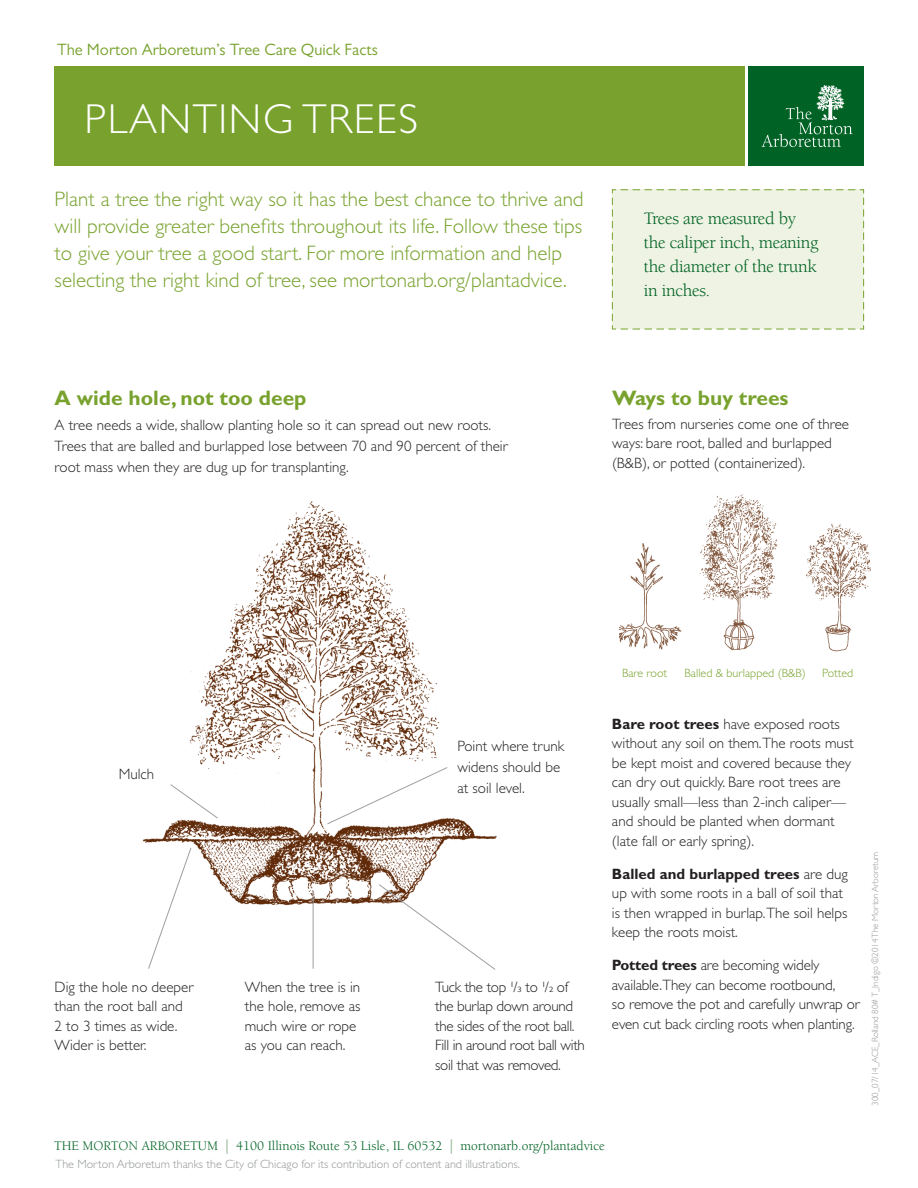
<style>
.page{position:relative;width:918px;height:1188px;background:#fff}
.page>*{position:absolute;margin:0;border:0;box-sizing:border-box;transform-origin:0 0}
.t1{font:300 42px "Gill Sans";letter-spacing:.04em;color:#fff}
.Body_Copy_Trees_Guid{font:300 21px/27px "Gill Sans";color:#78a22d}
.t2{font:700 21px "Gill Sans";color:#78a22d}
.t3{font:18px/24px "Berkeley";letter-spacing:-.02em;color:#006224}
.t4{font:16.5px "Gill Sans";color:#78a22d}
.Body_Copy_Trees_Guid-2{font:300 15px/19.5px "Gill Sans";color:#231f20}
.Body_Copy_Trees_Guid-3{font:300 15px/19.5px "Gill Sans";letter-spacing:-.02em;color:#231f20}
.t5{font:13.5px "Berkeley";color:#006224}
.Body_Copy_Trees_Guid-4{font:300 12px "Gill Sans";color:#939598}
.t6{font:300 12px "Gill Sans";color:#78a22d}
.t7{font:300 9px "Gill Sans";color:#939598}
.s1{font-weight:700}
.s2{font-size:18px;color:#8eb18f}
</style>
<div class="page">
<div style="left:749px;top:66px;width:115px;height:100px;background:#006224"></div>
<svg style="left:762px;top:85px;width:91px;height:62px"></svg>
<div style="left:54px;top:66px;width:690px;height:100px;background:#78a22d"></div>
<div style="left:612px;top:189px;width:252px;height:141px;background:#eef3e3"></div>
<img style="left:142px;top:501px;width:355px;height:410px">
<img style="left:620px;top:494px;width:251px;height:158px">
<svg style="left:170px;top:784px;width:48px;height:35px"></svg>
<svg style="left:327px;top:767px;width:121px;height:57px"></svg>
<svg style="left:148px;top:847px;width:43px;height:122px"></svg>
<svg style="left:379px;top:884px;width:117px;height:86px"></svg>
<hr style="left:313px;top:891px;width:1px;height:78px;background:#9d9fa2">
<p class="t4" style="left:57px;top:40px;width:322px">The Morton Arboretum’s Tree Care Quick Facts</p>
<p class="t1" style="left:85px;top:95px;width:335px">PLANTING TREES</p>
<p class="Body_Copy_Trees_Guid" style="left:55px;top:186px;width:531px">Plant a tree the right way so it has the best chance to thrive and will provide greater benefits throughout its life. Follow these tips to give your tree a good start. For more information and help selecting the right kind of tree, see mortonarb.org/plantadvice.</p>
<p class="t3" style="left:644px;top:207px;width:176px">Trees are measured by the caliper inch, meaning the diameter of the trunk in inches.</p>
<p class="t2" style="left:55px;top:385px;width:253px">A wide hole, not too deep</p>
<p class="Body_Copy_Trees_Guid-2" style="left:55px;top:415px;width:455px;line-height:21px">A tree needs a wide, shallow planting hole so it can spread out new roots.<br>Trees that are balled and burlapped lose between 70 and 90 percent of their root mass when they are dug up for transplanting.</p>
<p class="t2" style="left:612px;top:385px;width:178px">Ways to buy trees</p>
<p class="Body_Copy_Trees_Guid-2" style="left:612px;top:414px;width:239px">Trees from nurseries come one of three ways: bare root, balled and burlapped (B&amp;B), or potted (containerized).</p>
<p class="Body_Copy_Trees_Guid-2" style="left:119px;top:764px;width:37px">Mulch</p>
<p class="Body_Copy_Trees_Guid-2" style="left:458px;top:735px;width:108px;line-height:21px">Point where trunk widens should be at soil level.</p>
<p class="Body_Copy_Trees_Guid-2" style="left:55px;top:977px;width:140px">Dig the hole no deeper than the root ball and<br>2 to 3 times as wide.<br>Wider is better.</p>
<p class="Body_Copy_Trees_Guid-2" style="left:245px;top:977px;width:117px">When the tree is in the hole, remove as much wire or rope as you can reach.</p>
<p class="Body_Copy_Trees_Guid-3" style="left:435px;top:977px;width:151px">Tuck the top ¹/³ to ¹/² of the burlap down around the sides of the root ball.<br>Fill in around root ball with soil that was removed.</p>
<p class="t6" style="left:622px;top:666px;width:47px">Bare root</p>
<p class="t6" style="left:685px;top:666px;width:123px">Balled &amp; burlapped (B&amp;B)</p>
<p class="t6" style="left:822px;top:666px;width:33px">Potted</p>
<p class="Body_Copy_Trees_Guid-2" style="left:612px;top:714px;width:243px"><span class="s1">Bare root trees</span> have exposed roots without any soil on them.The roots must be kept moist and covered because they can dry out quickly. Bare root trees are usually small—less than 2-inch caliper— and should be planted when dormant (late fall or early spring).</p>
<p class="Body_Copy_Trees_Guid-2" style="left:612px;top:864px;width:237px"><span class="s1">Balled and burlapped trees</span> are dug up with some roots in a ball of soil that is then wrapped in burlap.The soil helps keep the roots moist.</p>
<p class="Body_Copy_Trees_Guid-2" style="left:612px;top:956px;width:249px"><span class="s1">Potted trees</span> are becoming widely available.They can become rootbound,<br>so remove the pot and carefully unwrap or even cut back circling roots when planting.</p>
<p class="t7" style="left:870px;top:1106px;width:256px;rotate:-90deg">300_07/14_ACE_Rolland 80# T_Indigo ©2014 The Morton Arboretum</p>
<p class="t5" style="left:54px;top:1139px;width:552px">THE MORTON ARBORETUM <span class="s2">|</span> 4100 Illinois Route 53 Lisle, IL 60532 <span class="s2">|</span> mortonarb.org/plantadvice</p>
<p class="Body_Copy_Trees_Guid-4" style="left:56px;top:1158px;width:466px">The Morton Arboretum thanks the City of Chicago for its contribution of content and illustrations.</p>
</div>
